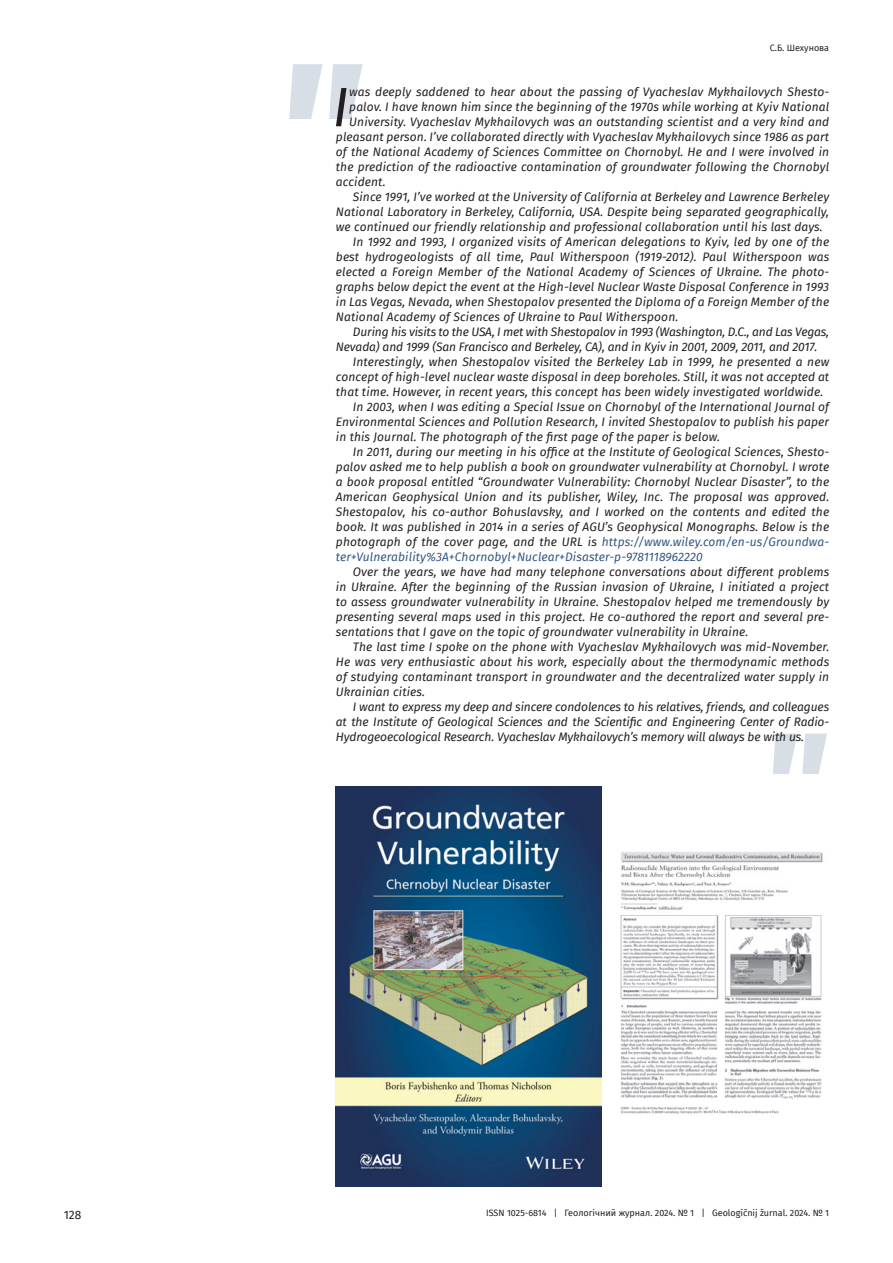
<style>
.page{position:relative;width:893px;height:1263px;background:#fff}
.page>*{position:absolute;margin:0;border:0;box-sizing:border-box;transform-origin:0 0}
.Small_text_italic{font:italic 55.5px "Fira Sans";color:#231f20}
.Small_text_italic-2{font:italic 12px/15px "Fira Sans";letter-spacing:.01em;color:#231f20;text-align:justify}
.Small_text_italic-3{font:italic 12px/15px "Fira Sans";letter-spacing:-.01em;color:#231f20}
.t1{font:12px "Fira Sans";color:#231f20}
.t2{font:9px "Fira Sans";color:#231f20}
.s1{color:#345783}
</style>
<div class="page">
<svg style="left:773px;top:733px;width:54px;height:41px"></svg>
<svg style="left:289px;top:64px;width:74px;height:55px"></svg>
<img style="left:620px;top:852px;width:203px;height:262px">
<img style="left:336px;top:786px;width:266px;height:400px">
<p class="t2" style="left:770px;top:41px;width:61px">С.Б. Шехунова</p>
<p class="Small_text_italic" style="left:332px;top:65px;width:18px">I</p>
<p class="Small_text_italic-2" style="left:349px;top:84px;width:481px">was deeply saddened to hear about the passing of Vyacheslav Mykhailovych Shesto-</p>
<p class="Small_text_italic-2" style="left:349px;top:99px;width:481px">palov. I have known him since the beginning of the 1970s while working at Kyiv National</p>
<p class="Small_text_italic-2" style="left:349px;top:114px;width:481px">University. Vyacheslav Mykhailovych was an outstanding scientist and a very kind and</p>
<p class="Small_text_italic-2" style="left:336px;top:129px;width:495px">pleasant person. I’ve collaborated directly with Vyacheslav Mykhailovych since 1986 as part</p>
<p class="Small_text_italic-2" style="left:336px;top:144px;width:495px">of the National Academy of Sciences Committee on Chornobyl. He and I were involved in</p>
<p class="Small_text_italic-2" style="left:336px;top:159px;width:495px">the prediction of the radioactive contamination of groundwater following the Chornobyl</p>
<p class="Small_text_italic-2" style="left:336px;top:174px;width:51px">accident.</p>
<p class="Small_text_italic-2" style="left:336px;top:189px;width:495px;text-indent:17px">Since 1991, I’ve worked at the University of California at Berkeley and Lawrence Berkeley National Laboratory in Berkeley, California, USA. Despite being separated geographically, we continued our friendly relationship and professional collaboration until his last days.</p>
<p class="Small_text_italic-2" style="left:336px;top:234px;width:495px;text-indent:17px">In 1992 and 1993, I organized visits of American delegations to Kyiv, led by one of the best hydrogeologists of all time, Paul Witherspoon (1919-2012). Paul Witherspoon was elected a Foreign Member of the National Academy of Sciences of Ukraine. The photo&shy;graphs below depict the event at the High-level Nuclear Waste Disposal Conference in 1993 in Las Vegas, Nevada, when Shestopalov presented the Diploma of a Foreign Member of the National Academy of Sciences of Ukraine to Paul Witherspoon.</p>
<p class="Small_text_italic-3" style="left:336px;top:324px;width:495px;text-indent:17px">During his visits to the USA, I met with Shestopalov in 1993 (Washington, D.C., and Las Vegas,<br>Nevada) and 1999 (San Francisco and Berkeley, CA), and in Kyiv in 2001, 2009, 2011, and 2017.</p>
<p class="Small_text_italic-2" style="left:336px;top:354px;width:495px;text-indent:17px">Interestingly, when Shestopalov visited the Berkeley Lab in 1999, he presented a new concept of high-level nuclear waste disposal in deep boreholes. Still, it was not accepted at that time. However, in recent years, this concept has been widely investigated worldwide.</p>
<p class="Small_text_italic-2" style="left:336px;top:399px;width:495px;text-indent:17px">In 2003, when I was editing a Special Issue on Chornobyl of the International Journal of Environmental Sciences and Pollution Research, I invited Shestopalov to publish his paper in this Journal. The photograph of the first page of the paper is below.</p>
<p class="Small_text_italic-2" style="left:336px;top:444px;width:495px;text-indent:17px">In 2011, during our meeting in his office at the Institute of Geological Sciences, Shesto&shy;palov asked me to help publish a book on groundwater vulnerability at Chornobyl. I wrote a book proposal entitled “Groundwater Vulnerability: Chornobyl Nuclear Disaster”, to the American Geophysical Union and its publisher, Wiley, Inc. The proposal was approved.<br>Shestopalov, his co-author Bohuslavsky, and I worked on the contents and edited the book. It was published in 2014 in a series of AGU’s Geophysical Monographs. Below is the photograph of the cover page, and the URL is <span class="s1">https://www.wiley.com/en-us/Groundwa&shy;ter+Vulnerability%3A+Chornobyl+Nuclear+Disaster-p-9781118962220</span></p>
<p class="Small_text_italic-2" style="left:336px;top:564px;width:495px;text-indent:17px">Over the years, we have had many telephone conversations about different problems in Ukraine. After the beginning of the Russian invasion of Ukraine, I initiated a project to assess groundwater vulnerability in Ukraine. Shestopalov helped me tremendously by presenting several maps used in this project. He co-authored the report and several pre&shy;sentations that I gave on the topic of groundwater vulnerability in Ukraine.</p>
<p class="Small_text_italic-2" style="left:336px;top:639px;width:495px;text-indent:17px">The last time I spoke on the phone with Vyacheslav Mykhailovych was mid-November.<br>He was very enthusiastic about his work, especially about the thermodynamic methods of studying contaminant transport in groundwater and the decentralized water supply in Ukrainian cities.</p>
<p class="Small_text_italic-2" style="left:336px;top:699px;width:495px;text-indent:17px">I want to express my deep and sincere condolences to his relatives, friends, and colleagues at the Institute of Geological Sciences and the Scientific and Engineering Center of Radio-Hydrogeoecological Research. Vyacheslav Mykhailovych’s memory will always be with us.</p>
<p class="t1" style="left:64px;top:1206px;width:19px">128</p>
<p class="t2" style="left:486px;top:1206px;width:344px">ISSN 1025-6814 | Геологічний журнал. 2024. № 1 | Geologìčnij žurnal. 2024. № 1</p>
</div>
